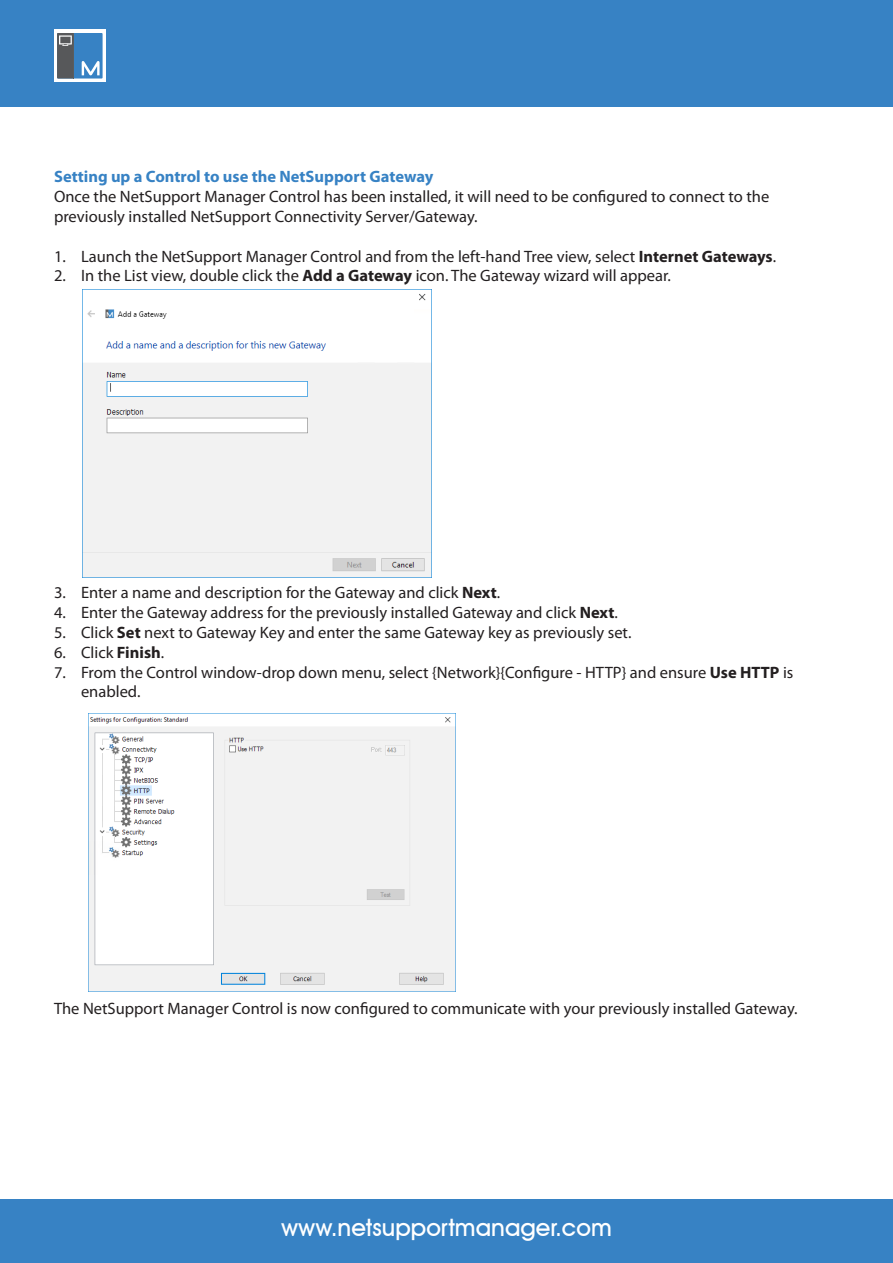
<style>
.page{position:relative;width:893px;height:1263px;background:#fff}
.page>*{position:absolute;margin:0;border:0;box-sizing:border-box;transform-origin:0 0}
.t1{font:500 24px "Avant Garde IT Cby BT";color:#fff}
.t2{font:16.5px/19.8px "Myriad Pro";color:#231f20}
.t3{font:700 16.5px "Myriad Pro";color:#3782c4}
.s1{font-weight:700}
</style>
<div class="page">
<div style="left:0;top:0;width:893px;height:106px;background:#3782c4"></div>
<div style="left:0;top:1199px;width:893px;height:64px;background:#3782c4"></div>
<div style="left:54px;top:30px;width:52px;height:52px;background:#fff"></div>
<div style="left:57px;top:33px;width:46px;height:46px;background:#3782c4"></div>
<hr style="left:74px;top:33px;width:1px;height:46px;background:#5a5d5e">
<svg style="left:82px;top:61px;width:18px;height:14px"></svg>
<svg style="left:57px;top:33px;width:17px;height:46px"></svg>
<img style="left:83px;top:290px;width:349px;height:287px">
<img style="left:89px;top:714px;width:367px;height:277px">
<p class="t3" style="left:54px;top:166px;width:381px">Setting up a Control to use the NetSupport Gateway</p>
<p class="t2" style="left:54px;top:187px;width:717px">Once the NetSupport Manager Control has been installed, it will need to be configured to connect to the previously installed NetSupport Connectivity Server/Gateway.</p>
<p class="t2" style="left:54px;top:246px;width:724px">1. Launch the NetSupport Manager Control and from the left-hand Tree view, select <span class="s1">Internet Gateways</span>.</p>
<p class="t2" style="left:54px;top:266px;width:618px">2. In the List view, double click the <span class="s1">Add a Gateway</span> icon. The Gateway wizard will appear.</p>
<p class="t2" style="left:54px;top:583px;width:448px">3. Enter a name and description for the Gateway and click <span class="s1">Next</span>.</p>
<p class="t2" style="left:54px;top:602px;width:565px">4. Enter the Gateway address for the previously installed Gateway and click <span class="s1">Next</span>.</p>
<p class="t2" style="left:54px;top:622px;width:579px">5. Click <span class="s1">Set</span> next to Gateway Key and enter the same Gateway key as previously set.</p>
<p class="t2" style="left:54px;top:642px;width:112px">6. Click <span class="s1">Finish</span>.</p>
<p class="t2" style="left:81px;top:662px;width:714px;text-indent:-27px">7. From the Control window-drop down menu, select {Network}{Configure - HTTP} and ensure <span class="s1">Use HTTP</span> is enabled.</p>
<p class="t2" style="left:54px;top:998px;width:745px">The NetSupport Manager Control is now configured to communicate with your previously installed Gateway.</p>
<h1 class="t1" style="left:281px;top:1212px;width:332px">www.netsupportmanager.com</h1>
</div>
